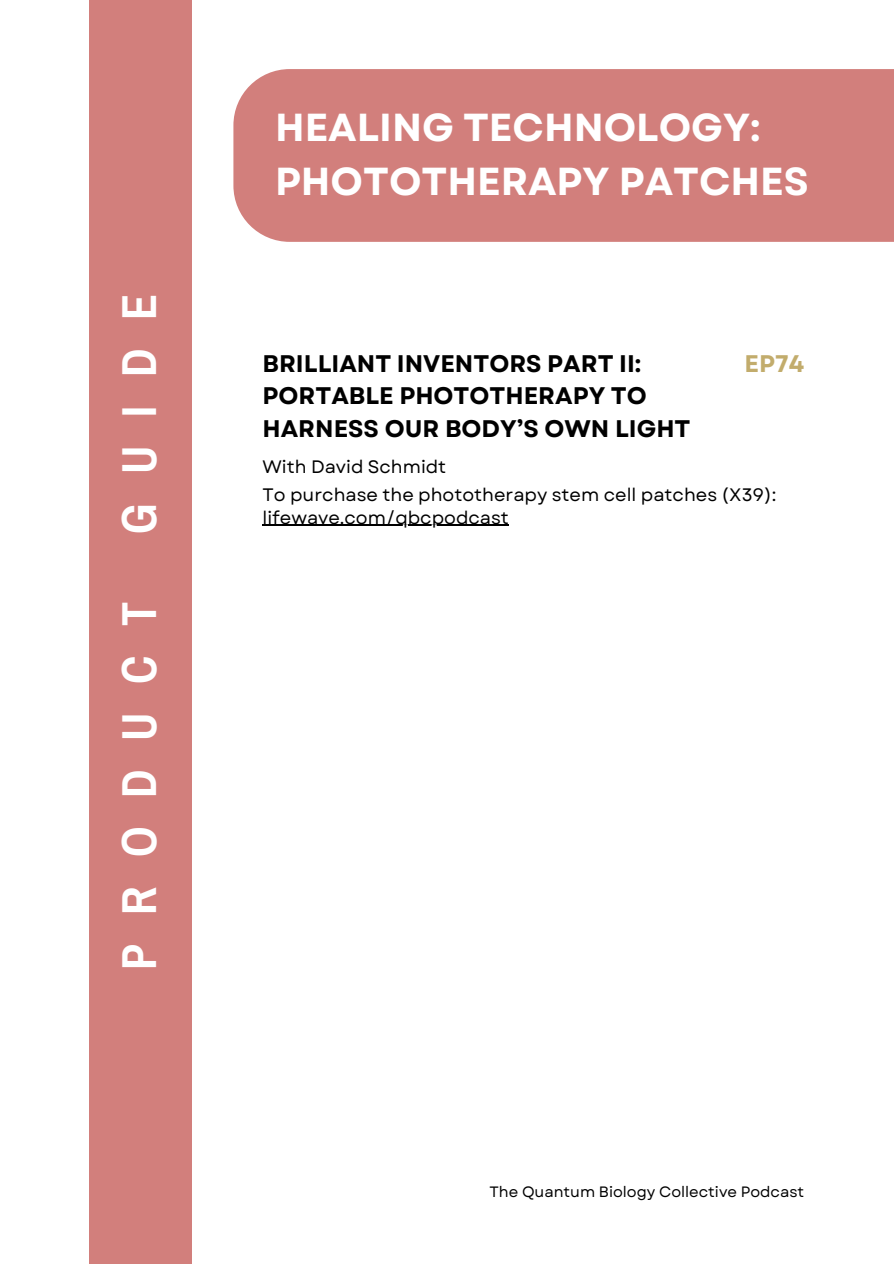
<style>
.page{position:relative;width:894px;height:1264px;background:#fff}
.page>*{position:absolute;margin:0;border:0;box-sizing:border-box;transform-origin:0 0}
.t1{font:700 48px "Archivo Narrow";letter-spacing:.6em;color:#fff}
.t2{font:700 39px/54px "Garet";color:#fff}
.t3{font:700 24px/32.7px "Garet";color:#000}
.t4{font:700 24px "Garet";color:#c2ac6c}
.t5{font:18px/22.5px "Garet";color:#000}
.t6{font:15px "Garet";color:#000}
</style>
<div class="page">
<div style="left:89px;top:0;width:102px;height:1263px;background:#d27f7c"></div>
<div style="left:233px;top:69px;width:660px;height:173px;background:#d27f7c"></div>
<hr style="left:262px;top:525px;width:247px;height:1px;background:#000">
<h1 class="t1" style="left:114px;top:533px;width:241px;rotate:-90deg">GUIDE</h1>
<h1 class="t1" style="left:114px;top:969px;width:369px;rotate:-90deg">PRODUCT</h1>
<h3 class="t2" style="left:275px;top:100px;width:535px">HEALING TECHNOLOGY:<br>PHOTOTHERAPY PATCHES</h3>
<p class="t3" style="left:262px;top:347px;width:429px">BRILLIANT INVENTORS PART II:<br>PORTABLE PHOTOTHERAPY TO<br>HARNESS OUR BODY’S OWN LIGHT</p>
<h4 class="t4" style="left:744px;top:346px;width:61px">EP74</h4>
<h4 class="t5" style="left:262px;top:456px;width:185px">With David Schmidt</h4>
<p class="t5" style="left:262px;top:484px;width:515px">To purchase the phototherapy stem cell patches (X39): lifewave.com/qbcpodcast</p>
<h2 class="t6" style="left:489px;top:1180px;width:316px">The Quantum Biology Collective Podcast</h2>
</div>
